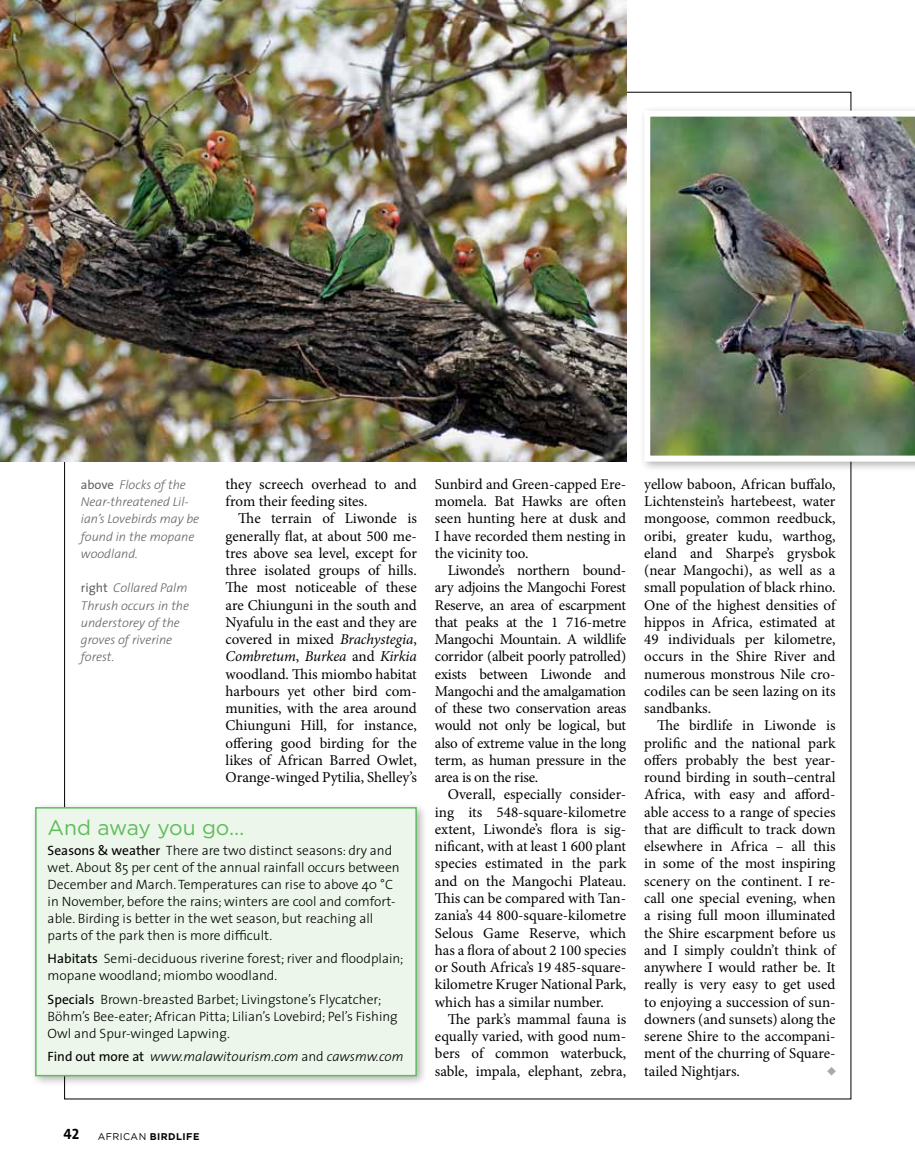
<style>
.page{position:relative;width:915px;height:1170px;background:#fff}
.page>*{position:absolute;margin:0;border:0;box-sizing:border-box;transform-origin:0 0}
.t1{font:21px "Gotham";color:#5fbc5b}
.t2{font:15px/17.2px "Minion Pro";letter-spacing:-.005em;color:#000;text-align:justify}
.t3{font:300 13.5px/17px "The Sans";color:#000}
.t4{font:italic 300 13.5px "The Sans";color:#000}
.t5{font:italic 300 12.75px/17.2px "The Sans";color:#636466}
.t6{font:700 9.75px "Gotham";letter-spacing:.05em;color:#000}
.s1{font-weight:400;font-style:normal}
.s2{font-style:italic}
.s3{font-weight:400}
.s4{font-style:normal}
.s5{font-family:"The Sans Bold Caps";font-weight:400;font-size:15px}
</style>
<div class="page">
<img style="left:0;top:0;width:626px;height:461px">
<div style="left:30px;top:801px;width:398px;height:286px;background:#000;opacity:.3"></div>
<div style="left:35px;top:807px;width:382px;height:269px;background:#ecf6ea;border:2px solid #5fbc5b"></div>
<div style="left:638px;top:105px;width:276px;height:368px;background:#000;opacity:.3"></div>
<img style="left:644px;top:111px;width:270px;height:350px">
<p class="t5" style="left:81px;top:475px;width:120px"><span class="s1">above</span> Flocks of the<br>Near-threatened Lil&shy;ian’s Lovebirds may be found in the mopane woodland.</p>
<p class="t5" style="left:81px;top:579px;width:110px"><span class="s1">right</span> Collared Palm<br>Thrush occurs in the understorey of the groves of riverine forest.</p>
<p class="t2" style="left:225px;top:475px;width:193px">they screech overhead to and from their feeding sites.</p>
<p class="t2" style="left:225px;top:510px;width:193px;text-indent:13px">The terrain of Liwonde is generally flat, at about 500 me&shy;tres above sea level, except for three isolated groups of hills.<br>The most noticeable of these are Chiunguni in the south and Nyafulu in the east and they are covered in mixed <span class="s2">Brachystegia</span>, <span class="s2">Combretum</span>, <span class="s2">Burkea</span> and <span class="s2">Kirkia </span>woodland. This miombo habitat harbours yet other bird com&shy;munities, with the area around Chiunguni Hill, for instance, offering good birding for the likes of African Barred Owlet, Orange-winged Pytilia, Shelley’s</p>
<h1 class="t1" style="left:48px;top:814px;width:198px">And away you go…</h1>
<p class="t3" style="left:48px;top:841px;width:353px"><span class="s3">Seasons &amp; weather</span> There are two distinct seasons: dry and wet. About 85 per cent of the annual rainfall occurs between December and March. Temperatures can rise to above 40 °C in N ovember, before the rains; winters are cool and comfort&shy;able. Birding is better in the wet season, but reaching all parts of the park then is more difficult.</p>
<p class="t3" style="left:48px;top:949px;width:357px"><span class="s3">Habitats</span> Semi-deciduous riverine forest; river and floodplain; mopane woodland; miombo woodland.</p>
<p class="t3" style="left:48px;top:990px;width:351px"><span class="s3">Specials</span> Brown-breasted Barbet; Livingstone’s Flycatcher;<br>Böhm’s Bee-eater; African Pitta; Lilian’s Lovebird; Pel’s Fishing<br>Owl and Spur-winged Lapwing.</p>
<p class="t4" style="left:48px;top:1045px;width:357px"><span class="s1">Find out more at</span> www.malawitourism.com <span class="s4">and</span> cawsmw.com</p>
<p class="t2" style="left:435px;top:475px;width:193px">Sunbird and Green-capped Ere&shy;momela. Bat Hawks are often seen hunting here at dusk and I have recorded them nesting in the vicinity too.</p>
<p class="t2" style="left:435px;top:561px;width:193px;text-indent:13px">Liwonde’s northern bound&shy;ary adjoins the Mangochi Forest Reserve, an area of escarpment that peaks at the 1 716-metre Mangochi Mountain. A wildlife corridor (albeit poorly patrolled) exists between Liwonde and Mangochi and the amalgamation of these two conservation areas would not only be logical, but also of extreme value in the long term, as human pressure in the area is on the rise.</p>
<p class="t2" style="left:435px;top:786px;width:193px;text-indent:13px">Overall, especially consider&shy;ing its 548-square-kilometre extent, Liwonde’s flora is sig&shy;nificant, with at least 1 600 plant species estimated in the park and on the Mangochi Plateau.<br>This can be compared with Tan&shy;zania’s 44 800-square-kilometre Selous Game Reserve, which has a flora of about 2 100 species or South Africa’s 19 485-square&shy;kilometre Kruger National Park, which has a similar number.</p>
<p class="t2" style="left:435px;top:1010px;width:193px;text-indent:13px">The park’s mammal fauna is equally varied, with good num&shy;bers of common waterbuck, sable, impala, elephant, zebra,</p>
<p class="t2" style="left:644px;top:475px;width:193px">yellow baboon, African buffalo, Lichtenstein’s hartebeest, water mongoose, common reedbuck, oribi, greater kudu, warthog, eland and Sharpe’s grysbok (near Mangochi), as well as a small population of black rhino.<br>One of the highest densities of hippos in Africa, estimated at 49 individuals per kilometre, occurs in the Shire River and numerous monstrous Nile cro&shy;codiles can be seen lazing on its sandbanks.</p>
<p class="t2" style="left:644px;top:717px;width:193px;text-indent:13px">The birdlife in Liwonde is prolific and the national park offers probably the best year&shy;round birding in south–central Africa, with easy and afford&shy;able access to a range of species that are difficult to track down elsewhere in Africa – all this in some of the most inspiring scenery on the continent. I re&shy;call one special evening, when a rising full moon illuminated the Shire escarpment before us and I simply couldn’t think of anywhere I would rather be. It really is very easy to get used to enjoying a succession of sun&shy;downers (and sunsets) along the serene Shire to the accompani&shy;ment of the churring of Square&shy;tailed Nightjars.</p>
<p class="t6" style="left:64px;top:1129px;width:137px"><span class="s5">42</span> <span class="s3">african</span> birdlife</p>
</div>
